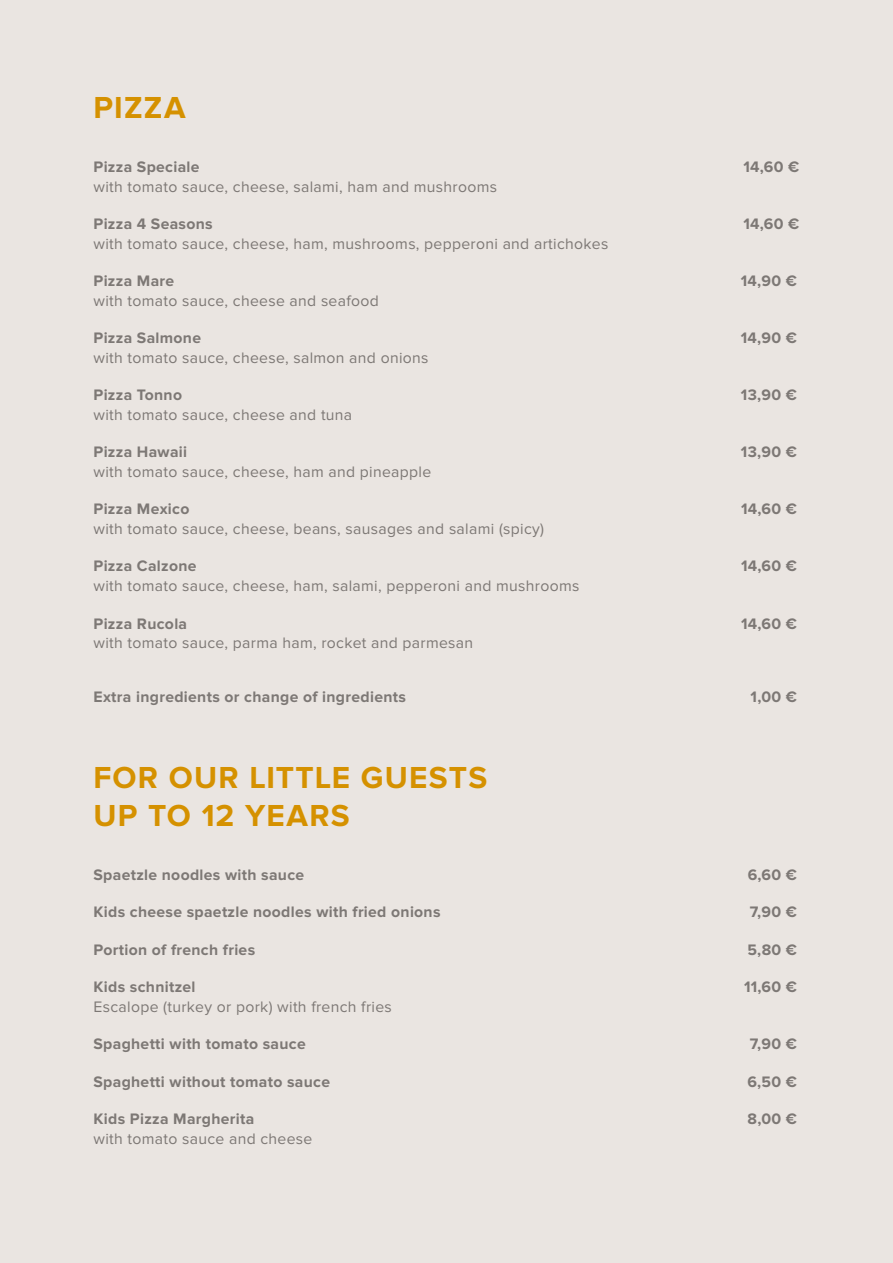
<style>
.page{position:relative;width:893px;height:1263px;background:#eae5e1}
.page>*{position:absolute;margin:0;border:0;box-sizing:border-box;transform-origin:0 0}
.t1{font:700 31.5px/37.8px "Proxima Nova";letter-spacing:.035em;color:#d59100}
.t2{font:15.75px "Proxima Nova";letter-spacing:.02em;color:#7d7875}
.t3{font:700 15.75px "Proxima Nova";letter-spacing:.02em;color:#7d7875}
</style>
<div class="page">
<h1 class="t1" style="left:94px;top:90px;width:94px">PIZZA</h1>
<p class="t3" style="left:94px;top:158px;width:108px">Pizza Speciale</p>
<p class="t3" style="left:743px;top:158px;width:58px">14,60 €</p>
<p class="t2" style="left:94px;top:178px;width:405px">with tomato sauce, cheese, salami, ham and mushrooms</p>
<p class="t3" style="left:94px;top:215px;width:121px">Pizza 4 Seasons</p>
<p class="t3" style="left:743px;top:215px;width:58px">14,60 €</p>
<p class="t2" style="left:94px;top:235px;width:516px">with tomato sauce, cheese, ham, mushrooms, pepperoni and artichokes</p>
<p class="t3" style="left:94px;top:272px;width:82px">Pizza Mare</p>
<p class="t3" style="left:741px;top:272px;width:58px">14,90 €</p>
<p class="t2" style="left:94px;top:292px;width:287px">with tomato sauce, cheese and seafood</p>
<p class="t3" style="left:94px;top:329px;width:109px">Pizza Salmone</p>
<p class="t3" style="left:741px;top:329px;width:58px">14,90 €</p>
<p class="t2" style="left:94px;top:349px;width:336px">with tomato sauce, cheese, salmon and onions</p>
<p class="t3" style="left:94px;top:386px;width:90px">Pizza Tonno</p>
<p class="t3" style="left:741px;top:386px;width:58px">13,90 €</p>
<p class="t2" style="left:94px;top:406px;width:260px">with tomato sauce, cheese and tuna</p>
<p class="t3" style="left:94px;top:443px;width:95px">Pizza Hawaii</p>
<p class="t3" style="left:741px;top:443px;width:58px">13,90 €</p>
<p class="t2" style="left:94px;top:463px;width:339px">with tomato sauce, cheese, ham and pineapple</p>
<p class="t3" style="left:94px;top:500px;width:97px">Pizza Mexico</p>
<p class="t3" style="left:741px;top:500px;width:58px">14,60 €</p>
<p class="t2" style="left:94px;top:520px;width:452px">with tomato sauce, cheese, beans, sausages and salami (spicy)</p>
<p class="t3" style="left:94px;top:557px;width:105px">Pizza Calzone</p>
<p class="t3" style="left:741px;top:557px;width:58px">14,60 €</p>
<p class="t2" style="left:94px;top:577px;width:487px">with tomato sauce, cheese, ham, salami, pepperoni and mushrooms</p>
<p class="t3" style="left:94px;top:614px;width:95px">Pizza Rucola</p>
<p class="t3" style="left:741px;top:614px;width:58px">14,60 €</p>
<p class="t2" style="left:94px;top:634px;width:381px">with tomato sauce, parma ham, rocket and parmesan</p>
<p class="t3" style="left:94px;top:688px;width:314px">Extra ingredients or change of ingredients</p>
<p class="t3" style="left:751px;top:688px;width:48px">1,00 €</p>
<h1 class="t1" style="left:94px;top:759px;width:395px">FOR OUR LITTLE GUESTS<br>UP TO 12 YEARS</h1>
<p class="t3" style="left:94px;top:865px;width:212px">Spaetzle noodles with sauce</p>
<p class="t3" style="left:748px;top:865px;width:51px">6,60 €</p>
<p class="t3" style="left:94px;top:903px;width:349px">Kids cheese spaetzle noodles with fried onions</p>
<p class="t3" style="left:750px;top:903px;width:49px">7,90 €</p>
<p class="t3" style="left:94px;top:940px;width:163px">Portion of french fries</p>
<p class="t3" style="left:747px;top:940px;width:51px">5,80 €</p>
<p class="t3" style="left:94px;top:978px;width:104px">Kids schnitzel</p>
<p class="t3" style="left:744px;top:978px;width:55px">11,60 €</p>
<p class="t2" style="left:94px;top:997px;width:300px">Escalope (turkey or pork) with french fries</p>
<p class="t3" style="left:94px;top:1035px;width:214px">Spaghetti with tomato sauce</p>
<p class="t3" style="left:750px;top:1035px;width:49px">7,90 €</p>
<p class="t3" style="left:94px;top:1072px;width:238px">Spaghetti without tomato sauce</p>
<p class="t3" style="left:747px;top:1072px;width:51px">6,50 €</p>
<p class="t3" style="left:94px;top:1110px;width:162px">Kids Pizza Margherita</p>
<p class="t3" style="left:747px;top:1110px;width:51px">8,00 €</p>
<p class="t2" style="left:94px;top:1129px;width:220px">with tomato sauce and cheese</p>
</div>
